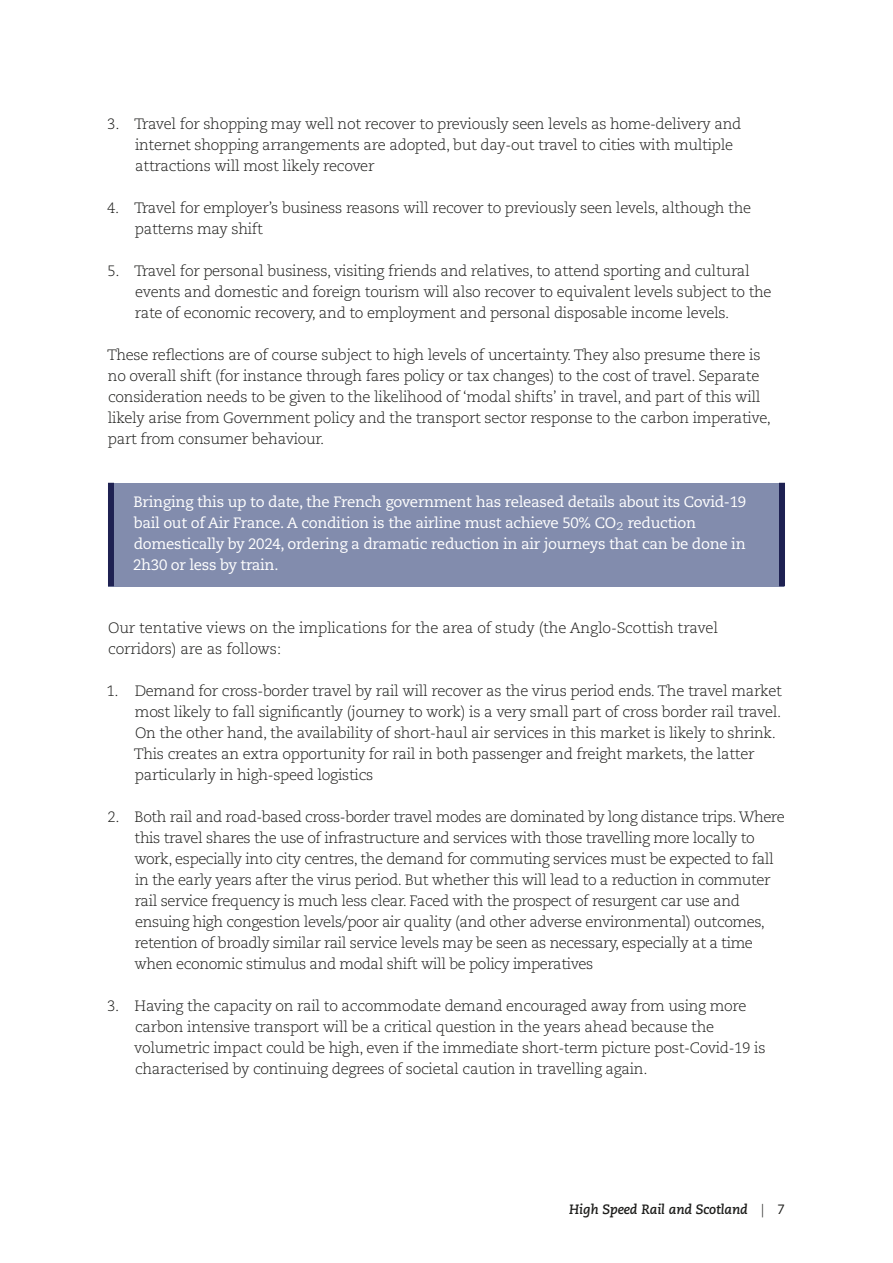
<style>
.page{position:relative;width:893px;height:1263px;background:#fff}
.page>*{position:absolute;margin:0;border:0;box-sizing:border-box;transform-origin:0 0}
.t1{font:300 15px/21px "Caecilia LT Std";letter-spacing:-.02em;color:#1d1d1b}
.t2{font:15px/21px "Caecilia LT Std";letter-spacing:-.02em;color:#fff}
.t3{font:italic 700 13.5px "Caecilia LT Std";letter-spacing:-.01em;color:#1d1d1b}
.s1{font-weight:300}
.s2{font-weight:300;font-style:normal}
.s3{font-weight:400;font-style:normal}
</style>
<div class="page">
<div style="left:109px;top:483px;width:675px;height:103px;background:#828cad"></div>
<div style="left:108px;top:483px;width:6px;height:103px;background:#1e2152"></div>
<div style="left:779px;top:483px;width:6px;height:103px;background:#1e2152"></div>
<p class="t1" style="left:135px;top:114px;width:608px;text-indent:-28px">3. Travel for shopping may well not recover to previously seen levels as home-delivery and internet shopping arrangements are adopted, but day-out travel to cities with multiple attractions will most likely recover</p>
<p class="t1" style="left:135px;top:198px;width:618px;text-indent:-28px">4. Travel for employer’s business reasons will recover to previously seen levels, although the patterns may shift</p>
<p class="t1" style="left:135px;top:261px;width:638px;text-indent:-27px">5. Travel for personal business, visiting friends and relatives, to attend sporting and cultural events and domestic and foreign tourism will also recover to equivalent levels subject to the rate of economic recovery, and to employment and personal disposable income levels.</p>
<p class="t1" style="left:107px;top:345px;width:666px">These reflections are of course subject to high levels of uncertainty. They also presume there is no overall shift (for instance through fares policy or tax changes) to the cost of travel. Separate consideration needs to be given to the likelihood of ‘modal shifts’ in travel, and part of this will likely arise from Government policy and the transport sector response to the carbon imperative, part from consumer behaviour.</p>
<p class="t2" style="left:133px;top:492px;width:614px">Bringing this up to date, the French government has released details about its Covid-19 bail out of Air France. A condition is the airline must achieve 50% CO<span class="s1">2</span> reduction domestically by 2024, ordering a dramatic reduction in air journeys that can be done in 2h30 or less by train.</p>
<p class="t1" style="left:108px;top:618px;width:611px">Our tentative views on the implications for the area of study (the Anglo-Scottish travel corridors) are as follows:</p>
<p class="t1" style="left:134px;top:681px;width:649px;text-indent:-27px">1. Demand for cross-border travel by rail will recover as the virus period ends. The travel market most likely to fall significantly (journey to work) is a very small part of cross border rail travel.<br>On the other hand, the availability of short-haul air services in this market is likely to shrink.<br>This creates an extra opportunity for rail in both passenger and freight markets, the latter particularly in high-speed logistics</p>
<p class="t1" style="left:134px;top:807px;width:652px;text-indent:-27px">2. Both rail and road-based cross-border travel modes are dominated by long distance trips. Where this travel shares the use of infrastructure and services with those travelling more locally to work, especially into city centres, the demand for commuting services must be expected to fall in the early years after the virus period. But whether this will lead to a reduction in commuter rail service frequency is much less clear. Faced with the prospect of resurgent car use and ensuing high congestion levels/poor air quality (and other adverse environmental) outcomes, retention of broadly similar rail service levels may be seen as necessary, especially at a time when economic stimulus and modal shift will be policy imperatives</p>
<p class="t1" style="left:134px;top:996px;width:633px;text-indent:-27px">3. Having the capacity on rail to accommodate demand encouraged away from using more carbon intensive transport will be a critical question in the years ahead because the volumetric impact could be high, even if the immediate short-term picture post-Covid-19 is characterised by continuing degrees of societal caution in travelling again.</p>
<p class="t3" style="left:569px;top:1201px;width:217px">High Speed Rail and Scotland <span class="s2">|</span> <span class="s3">7</span></p>
</div>
